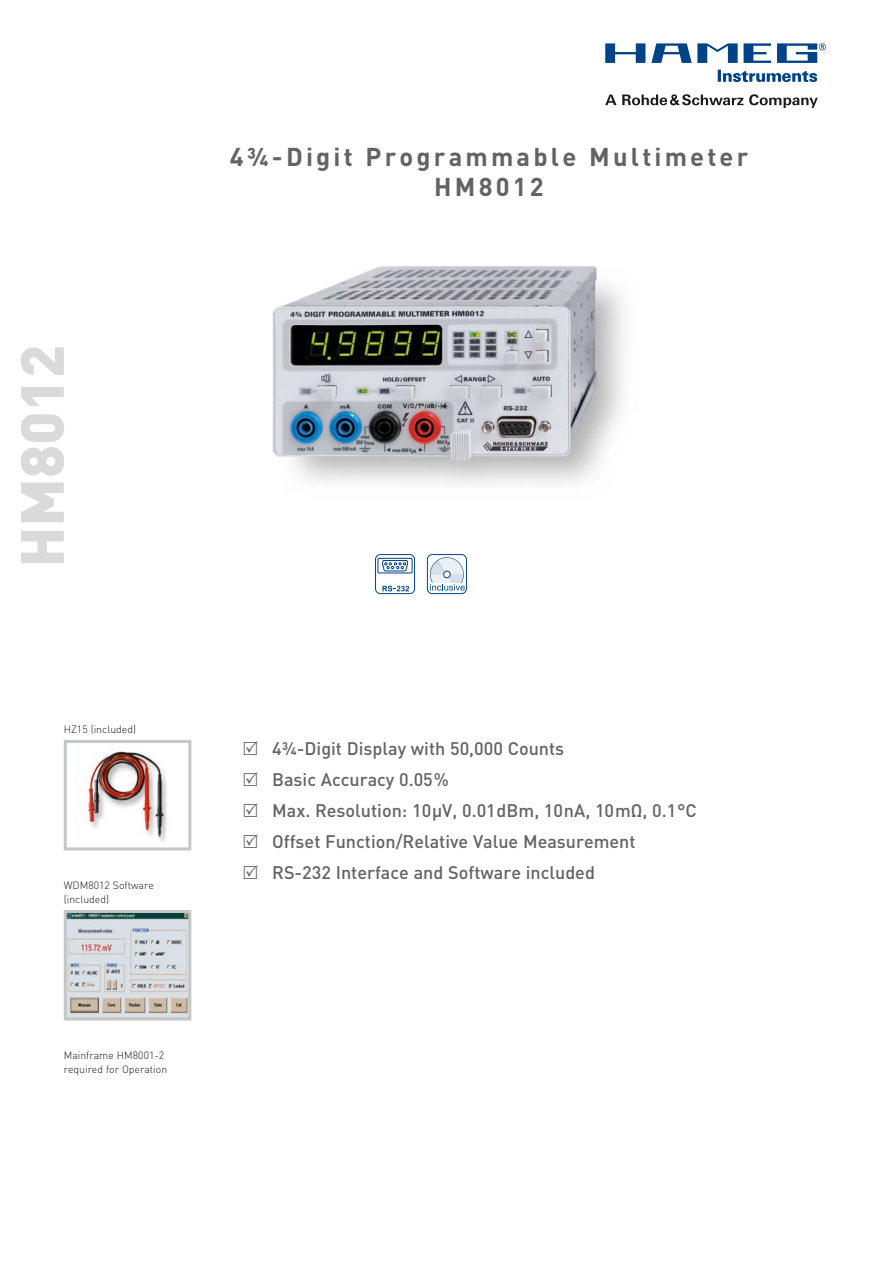
<style>
.page{position:relative;width:893px;height:1263px;background:#fff}
.page>*{position:absolute;margin:0;border:0;box-sizing:border-box;transform-origin:0 0}
.t1{font:900 60px "DIN";color:#dadada}
.t2{font:700 25.5px/30px "DIN";letter-spacing:.125em;color:#636362;text-align:center}
.t3{font:500 18px/31px "DIN";color:#636362}
.t4{font:300 10.5px/13.5px "DIN";color:#1a1a18}
</style>
<div class="page">
<svg style="left:605px;top:43px;width:221px;height:39px"></svg>
<svg style="left:605px;top:95px;width:11px;height:10px"></svg>
<svg style="left:622px;top:94px;width:121px;height:11px"></svg>
<svg style="left:749px;top:94px;width:69px;height:14px"></svg>
<img style="left:272px;top:266px;width:351px;height:218px">
<img style="left:87px;top:751px;width:80px;height:91px">
<div style="left:64px;top:740px;width:127px;height:110px;border:3px solid #c5c6c6"></div>
<img style="left:68px;top:914px;width:119px;height:102px">
<div style="left:64px;top:910px;width:127px;height:110px;border:3px solid #c5c6c6"></div>
<div style="left:375px;top:554px;width:40px;height:40px;border:1px solid #004487;border-radius:5px"></div>
<svg style="left:377px;top:557px;width:36px;height:17px"></svg>
<svg style="left:382px;top:586px;width:27px;height:5px"></svg>
<div style="left:427px;top:554px;width:40px;height:40px;border:1px solid #004487;border-radius:5px"></div>
<svg style="left:430px;top:557px;width:35px;height:34px"></svg>
<div style="left:444px;top:571px;width:6px;height:7px;background:#fff;border-radius:50%"></div>
<div style="left:443px;top:571px;width:7px;height:7px;border:1px solid #004487;border-radius:50%"></div>
<h1 class="t1" style="left:2px;top:567px;width:224px;rotate:-90deg">HM8012</h1>
<h2 class="t2" style="left:230px;top:140px;width:520px">4¾-Digit Programmable Multimeter<br>HM8012</h2>
<p class="t4" style="left:64px;top:722px;width:74px">HZ15 (included)</p>
<p class="t4" style="left:64px;top:879px;width:92px">WDM8012 Software (included)</p>
<p class="t4" style="left:64px;top:1049px;width:105px">Mainframe HM8001-2 required for Operation</p>
<p class="t3" style="left:272px;top:732px;width:426px">4¾-Digit Display with 50,000 Counts<br>Basic Accuracy 0.05%<br>Max. Resolution: 10µV, 0.01dBm, 10nA, 10mΩ, 0.1°C Offset Function/Relative Value Measurement RS-232 Interface and Software included</p>
</div>
